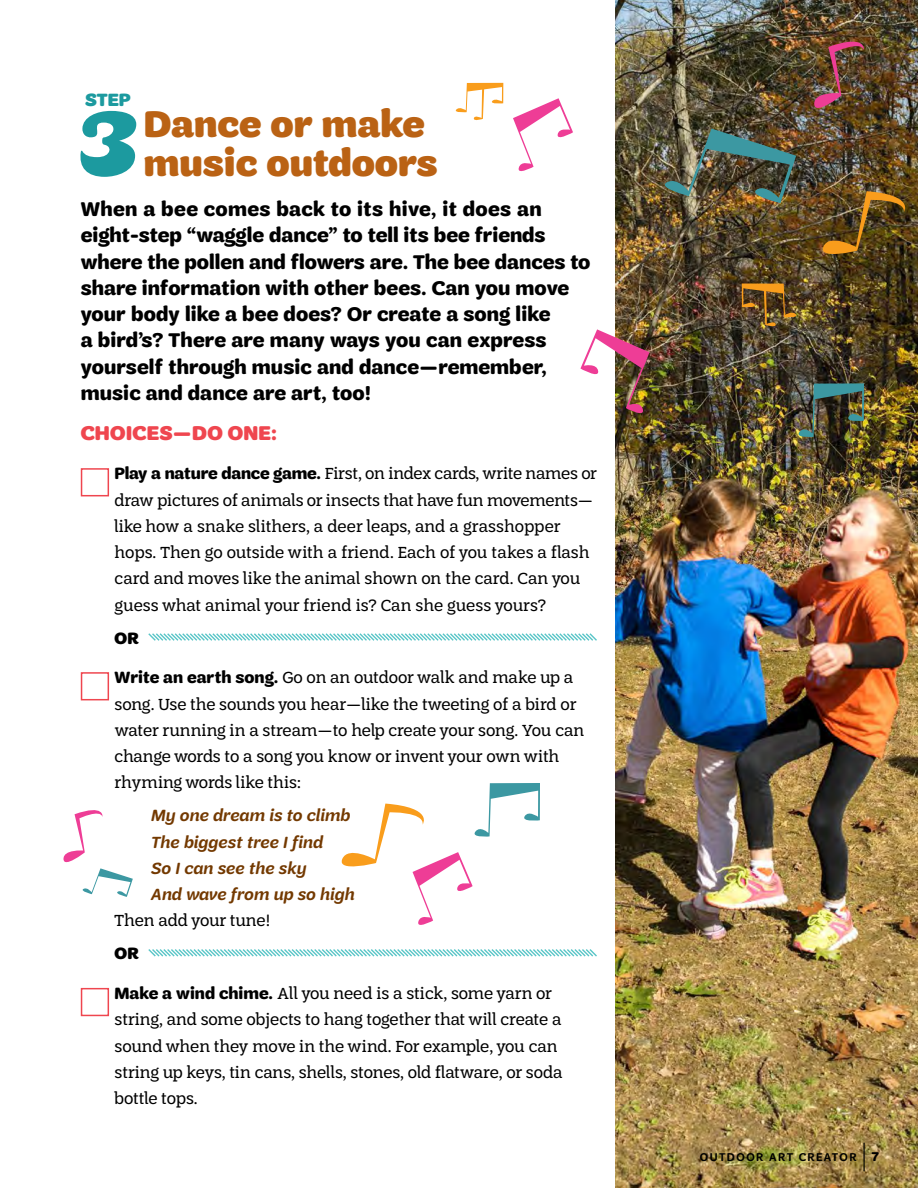
<style>
.page{position:relative;width:918px;height:1188px;background:#fff}
.page>*{position:absolute;margin:0;border:0;box-sizing:border-box;transform-origin:0 0}
.t1{font:expanded 99px "Shortbread Script Sm";color:#1c9a9f}
.t2{font:900 39px/39px "Trefoil Sans";color:#ba6214}
.t3{font:700 21px/26.2px "Trefoil Sans";letter-spacing:.005em;color:#000}
.t4{font:900 21px "Trefoil Sans";letter-spacing:.01em;color:#ef464f}
.t5{font:900 18.75px "Trefoil Sans";color:#1c9a9f}
.t6{font:17.25px/26.2px "Trefoil Slab";letter-spacing:-.01em;color:#000}
.t7{font:italic 600 17.25px/26.2px "Trefoil Sans";letter-spacing:.01em;color:#733900}
.t8{font:900 17.25px "Trefoil Sans";color:#000}
.t9{font:600 12px "Trefoil Sans";letter-spacing:.12em;color:#000}
.s1{font-family:"Trefoil Sans";font-weight:700}
.s2{font-weight:700;font-size:13.5px}
</style>
<div class="page">
<img style="left:615px;top:0;width:303px;height:1188px">
<svg style="left:148px;top:633px;width:449px;height:8px"></svg>
<svg style="left:148px;top:949px;width:449px;height:8px"></svg>
<div style="left:81px;top:468px;width:28px;height:28px;border:2px solid #ef464f"></div>
<div style="left:81px;top:672px;width:28px;height:28px;border:2px solid #ef464f"></div>
<div style="left:81px;top:988px;width:28px;height:28px;border:2px solid #ef464f"></div>
<svg style="left:513px;top:98px;width:60px;height:74px"></svg>
<svg style="left:455px;top:83px;width:48px;height:38px"></svg>
<img style="left:580px;top:329px;width:70px;height:89px">
<img style="left:742px;top:284px;width:58px;height:44px">
<svg style="left:63px;top:810px;width:70px;height:87px"></svg>
<img style="left:814px;top:33px;width:53px;height:84px">
<svg style="left:341px;top:783px;width:199px;height:142px"></svg>
<img style="left:795px;top:383px;width:69px;height:55px">
<img style="left:818px;top:191px;width:98px;height:69px">
<img style="left:656px;top:129px;width:140px;height:74px">
<hr style="left:863px;top:1143px;width:2px;height:28px;background:#000">
<p class="t5" style="left:85px;top:89px;width:47px">STEP</p>
<h1 class="t1" style="left:79px;top:101px;width:60px">3</h1>
<h2 class="t2" style="left:144px;top:105px;width:295px">Dance or make music outdoors</h2>
<p class="t3" style="left:81px;top:196px;width:511px">When a bee comes back to its hive, it does an eight-step “waggle dance” to tell its bee friends where the pollen and flowers are. The bee dances to share information with other bees. Can you move your body like a bee does? Or create a song like<br>a bird’s? There are many ways you can express yourself through music and dance—remember, music and dance are art, too!</p>
<p class="t4" style="left:81px;top:421px;width:198px">CHOICES—DO ONE:</p>
<p class="t6" style="left:115px;top:460px;width:484px"><span class="s1">Play a nature dance game.</span> First, on index cards, write names or draw pictures of animals or insects that have fun movements— like how a snake slithers, a deer leaps, and a grasshopper hops. Then go outside with a friend. Each of you takes a flash card and moves like the animal shown on the card. Can you guess what animal your friend is? Can she guess yours?</p>
<p class="t8" style="left:115px;top:628px;width:26px">OR</p>
<p class="t6" style="left:115px;top:664px;width:471px"><span class="s1">Write an earth song.</span> Go on an outdoor walk and make up a song. Use the sounds you hear—like the tweeting of a bird or water running in a stream—to help create your song. You can change words to a song you know or invent your own with rhyming words like this:</p>
<p class="t7" style="left:151px;top:802px;width:205px">My one dream is to climb<br>The biggest tree I find<br>So I can see the sky<br>And wave from up so high</p>
<p class="t6" style="left:115px;top:907px;width:157px">Then add your tune!</p>
<p class="t8" style="left:115px;top:944px;width:26px">OR</p>
<p class="t6" style="left:115px;top:980px;width:450px"><span class="s1">Make a wind chime.</span> All you need is a stick, some yarn or string, and some objects to hang together that will create a sound when they move in the wind. For example, you can string up keys, tin cans, shells, stones, old flatware, or soda bottle tops.</p>
<p class="t9" style="left:700px;top:1150px;width:181px">OUTDOOR ART CREATOR <span class="s2">7</span></p>
</div>
